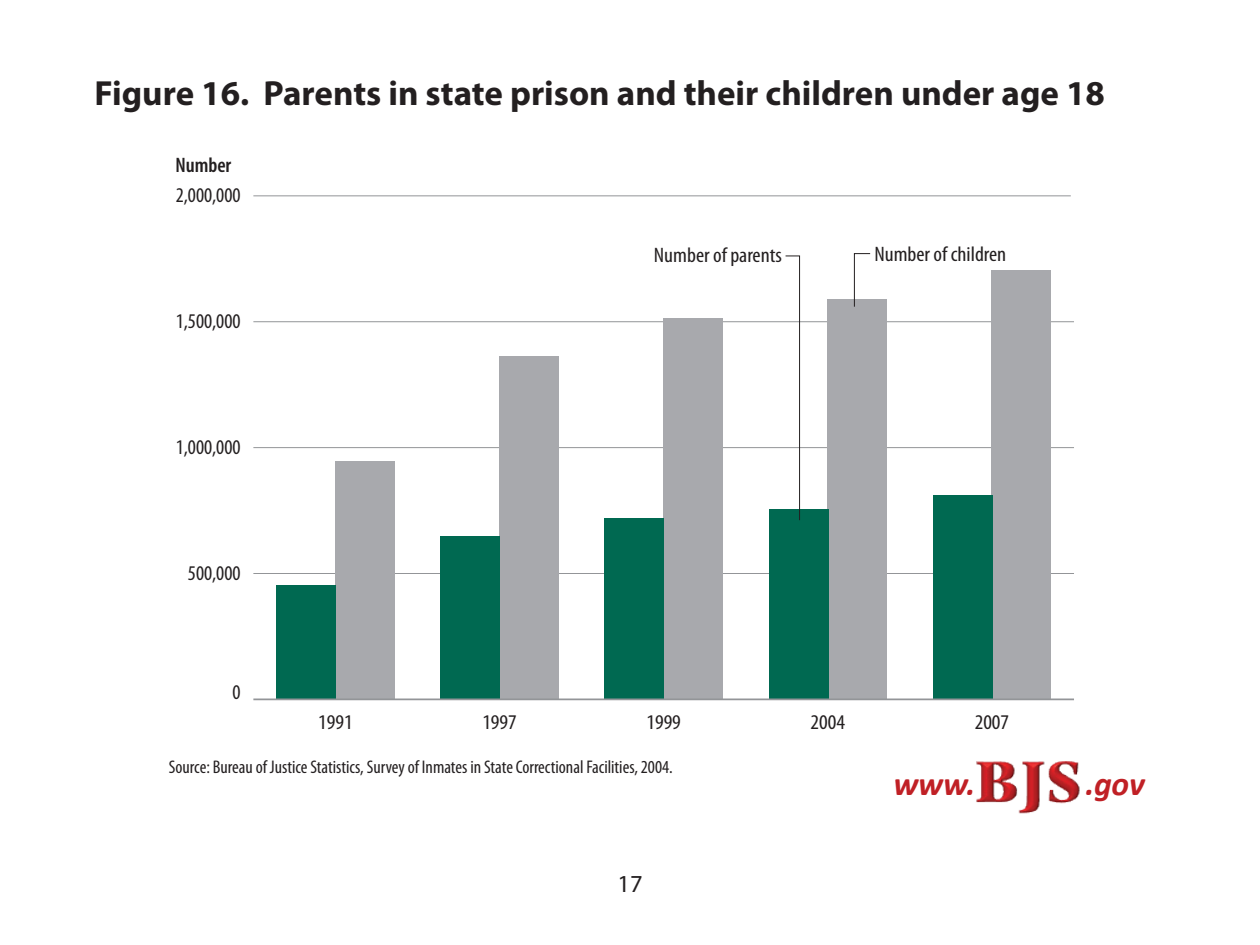
<style>
.page{position:relative;width:1260px;height:945px;background:#fff}
.page>*{position:absolute;margin:0;border:0;box-sizing:border-box;transform-origin:0 0}
.t1{font:700 35px "Myriad Pro";color:#231f20}
.t2{font:italic 700 33.43px "Calibri";letter-spacing:-.005em;color:#c02025}
.t3{font:24.5px "Myriad Pro";color:#231f20}
.t4{font:condensed 21px "Myriad Pro";color:#231f20;scale:1.06 1}
.t5{font:condensed 21px "Myriad Pro";color:#231f20}
.t6{font:600 condensed 21px "Myriad Pro";color:#231f20}
.t7{font:condensed 18.38px "Myriad Pro";color:#231f20}
</style>
<div class="page">
<hr style="left:253px;top:573px;width:821px;height:1px;background:#939598">
<hr style="left:253px;top:447px;width:821px;height:1px;background:#939598">
<hr style="left:253px;top:321px;width:821px;height:1px;background:#939598">
<hr style="left:253px;top:195px;width:818px;height:1px;background:#939598">
<div style="left:335px;top:461px;width:59px;height:238px;background:#a8a9ad"></div>
<div style="left:499px;top:356px;width:59px;height:343px;background:#a8a9ad"></div>
<div style="left:663px;top:318px;width:60px;height:381px;background:#a8a9ad"></div>
<div style="left:828px;top:299px;width:59px;height:400px;background:#a8a9ad"></div>
<div style="left:992px;top:270px;width:59px;height:429px;background:#a8a9ad"></div>
<div style="left:277px;top:585px;width:59px;height:114px;background:#006951"></div>
<div style="left:441px;top:536px;width:59px;height:163px;background:#006951"></div>
<div style="left:605px;top:518px;width:59px;height:181px;background:#006951"></div>
<div style="left:769px;top:509px;width:59px;height:190px;background:#006951"></div>
<div style="left:933px;top:496px;width:59px;height:203px;background:#006951"></div>
<hr style="left:253px;top:699px;width:821px;height:1px;background:#939598">
<svg style="left:854px;top:253px;width:17px;height:54px"></svg>
<svg style="left:785px;top:255px;width:15px;height:266px"></svg>
<img style="left:976px;top:761px;width:104px;height:53px">
<h1 class="t1" style="left:94px;top:70px;width:1012px">Figure 16. Parents in state prison and their children under age 18</h1>
<p class="t6" style="left:175px;top:152px;width:57px">Number</p>
<p class="t5" style="left:176px;top:183px;width:66px">2,000,000</p>
<p class="t5" style="left:176px;top:309px;width:66px">1,500,000</p>
<p class="t5" style="left:176px;top:435px;width:66px">1,000,000</p>
<p class="t5" style="left:188px;top:560px;width:54px">500,000</p>
<p class="t5" style="left:232px;top:679px;width:10px">0</p>
<p class="t4" style="left:654px;top:242px;width:122px">Number of parents</p>
<p class="t4" style="left:874px;top:241px;width:126px">Number of children</p>
<p class="t4" style="left:318px;top:709px;width:34px">1991</p>
<p class="t4" style="left:482px;top:709px;width:34px">1997</p>
<p class="t4" style="left:647px;top:709px;width:34px">1999</p>
<p class="t4" style="left:811px;top:709px;width:34px">2004</p>
<p class="t4" style="left:975px;top:709px;width:34px">2007</p>
<p class="t7" style="left:169px;top:756px;width:505px">Source: Bureau of Justice Statistics, Survey of Inmates in State Correctional Facilities, 2004.</p>
<h3 class="t3" style="left:617px;top:868px;width:27px">17</h3>
<h2 class="t2" style="left:893px;top:763px;width:84px">www.</h2>
<h2 class="t2" style="left:1086px;top:763px;width:61px">.gov</h2>
</div>
